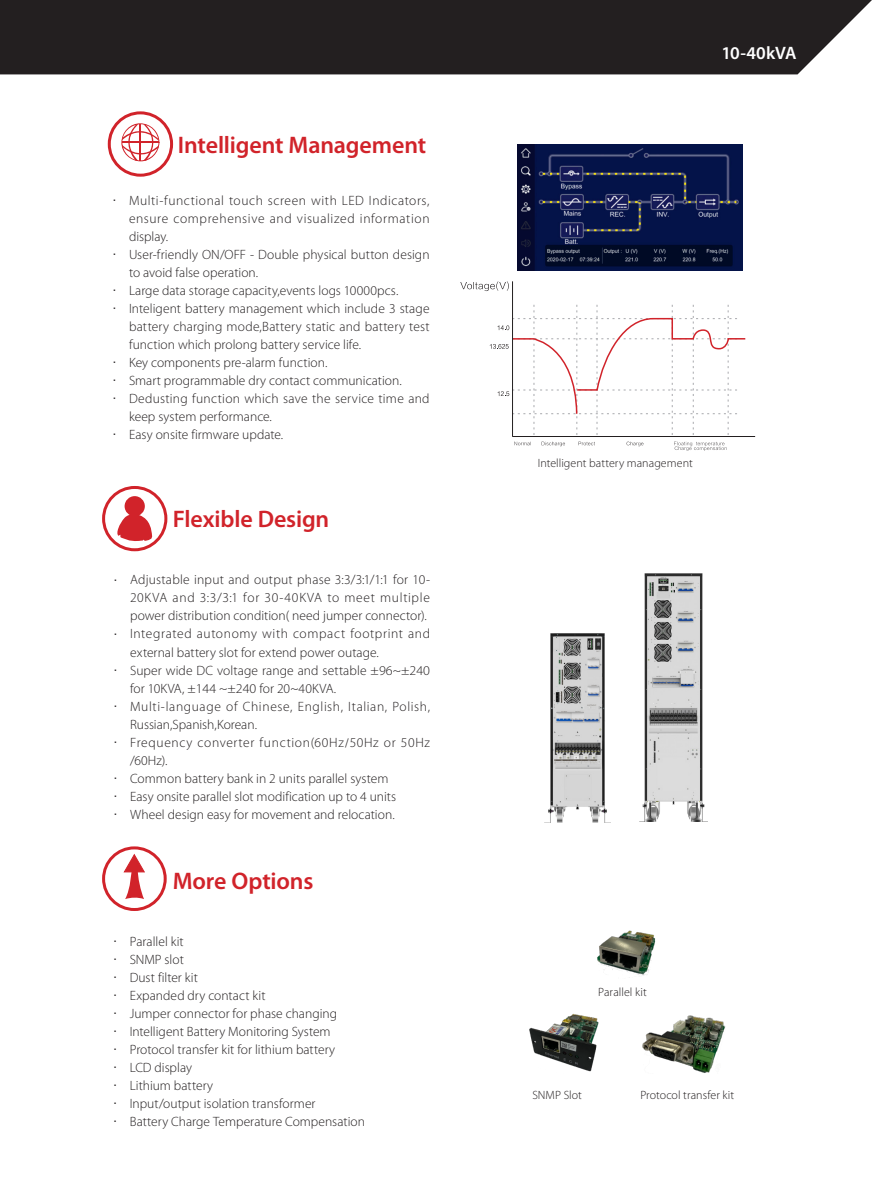
<style>
.page{position:relative;width:872px;height:1191px;background:#fff}
.page>*{position:absolute;margin:0;border:0;box-sizing:border-box;transform-origin:0 0}
.t1{font:600 24px "Myriad Pro";letter-spacing:-.005em;color:#d1232a}
.t2{font:600 18px "Myriad Pro";color:#fff}
.t3{font:300 13.5px/18px "Myriad Pro";letter-spacing:.005em;color:#231f20;text-align:justify}
.t4{font:300 13.5px/18px "Myriad Pro";letter-spacing:.03em;color:#231f20}
.t5{font:300 13.5px/18px "Myriad Pro";letter-spacing:.04em;color:#231f20}
.t6{font:300 13.5px/18px "Myriad Pro";letter-spacing:.05em;color:#231f20}
.t7{font:300 12px "Myriad Pro";letter-spacing:.005em;color:#231f20}
.s1{font-family:"FZLTXHJW GB1 0";font-weight:400}
.s2{font-family:"Adobe Song Std"}
</style>
<div class="page">
<div style="left:0;top:0;width:872px;height:74px;background:#231f20"></div>
<img style="left:518px;top:144px;width:224px;height:126px">
<svg style="left:460px;top:281px;width:49px;height:10px"></svg>
<hr style="left:513px;top:436px;width:241px;height:1px;background:#231f20">
<svg style="left:490px;top:305px;width:256px;height:129px"></svg>
<hr style="left:512px;top:282px;width:1px;height:154px;background:#231f20">
<svg style="left:514px;top:442px;width:16px;height:3px"></svg>
<svg style="left:541px;top:442px;width:24px;height:4px"></svg>
<svg style="left:578px;top:442px;width:17px;height:3px"></svg>
<svg style="left:626px;top:441px;width:17px;height:5px"></svg>
<svg style="left:674px;top:442px;width:52px;height:9px"></svg>
<img style="left:548px;top:633px;width:59px;height:189px">
<img style="left:642px;top:574px;width:63px;height:247px">
<img style="left:597px;top:930px;width:59px;height:46px">
<img style="left:529px;top:1013px;width:70px;height:59px">
<img style="left:642px;top:1015px;width:84px;height:58px">
<div style="left:108px;top:111px;width:65px;height:66px;border:3px solid #d1232a;border-radius:50%"></div>
<svg style="left:119px;top:122px;width:44px;height:42px"></svg>
<hr style="left:122px;top:141px;width:37px;height:1px;background:#d1232a">
<div style="left:102px;top:486px;width:65px;height:65px;border:3px solid #d1232a;border-radius:50%"></div>
<div style="left:125px;top:496px;width:20px;height:20px;background:#d1232a;border-radius:50%"></div>
<svg style="left:115px;top:512px;width:38px;height:30px"></svg>
<div style="left:102px;top:846px;width:65px;height:65px;border:3px solid #d1232a;border-radius:50%"></div>
<svg style="left:123px;top:853px;width:22px;height:46px"></svg>
<p class="t1" style="left:178px;top:130px;width:250px">Intelligent Management</p>
<p class="t3" style="left:129px;top:191px;width:302px;text-indent:-21px"><span class="s1">·</span> Multi-functional touch screen with LED Indicators, ensure comprehensive and visualized information display.</p>
<p class="t3" style="left:129px;top:245px;width:302px;text-indent:-21px"><span class="s1">·</span> User-friendly ON/OFF - Double physical button design to avoid false operation.</p>
<p class="t3" style="left:108px;top:281px;width:292px"><span class="s1">·</span> Large data storage capacity,events logs 10000pcs.</p>
<p class="t3" style="left:129px;top:299px;width:302px;text-indent:-21px"><span class="s1">·</span> Inteligent battery management which include 3 stage battery charging mode,Battery static and battery test function which prolong battery service life.</p>
<p class="t3" style="left:108px;top:353px;width:221px"><span class="s1">·</span> Key components pre-alarm function.</p>
<p class="t3" style="left:108px;top:371px;width:295px"><span class="s1">·</span> Smart programmable dry contact communication.</p>
<p class="t3" style="left:129px;top:389px;width:302px;text-indent:-21px"><span class="s1">·</span> Dedusting function which save the service time and keep system performance.</p>
<p class="t3" style="left:108px;top:425px;width:177px"><span class="s1">·</span> Easy onsite firmware update.</p>
<p class="t1" style="left:173px;top:503px;width:158px">Flexible Design</p>
<p class="t3" style="left:130px;top:571px;width:301px;text-indent:-21px"><span class="s1">·</span> Adjustable input and output phase 3:3/3:1/1:1 for 10- 20KVA and 3:3/3:1 for 30-40KVA to meet multiple power distribution condition( need jumper connector).</p>
<p class="t4" style="left:130px;top:625px;width:301px;text-indent:-21px"><span class="s1">·</span> Integrated autonomy with compact footprint and external battery slot for extend power outage.</p>
<p class="t3" style="left:130px;top:661px;width:301px;text-indent:-21px"><span class="s1">·</span> Super wide DC voltage range and settable ±96~±240 for 10KVA, ±144 ~±240 for 20~40KVA.</p>
<p class="t5" style="left:130px;top:697px;width:301px;text-indent:-21px"><span class="s1">·</span> Multi-language of Chinese, English, Italian, Polish,<br>Russian,Spanish,Korean.</p>
<p class="t6" style="left:130px;top:733px;width:301px;text-indent:-21px"><span class="s1">·</span> Frequency converter function(60Hz<span class="s2">/</span>50Hz or 50Hz /60Hz).</p>
<p class="t3" style="left:109px;top:769px;width:281px"><span class="s1">·</span> Common battery bank in 2 units parallel system</p>
<p class="t3" style="left:109px;top:787px;width:289px"><span class="s1">·</span> Easy onsite parallel slot modification up to 4 units</p>
<p class="t3" style="left:109px;top:805px;width:287px"><span class="s1">·</span> Wheel design easy for movement and relocation.</p>
<p class="t1" style="left:173px;top:865px;width:142px">More Options</p>
<p class="t3" style="left:108px;top:932px;width:77px"><span class="s1">·</span> Parallel kit</p>
<p class="t3" style="left:108px;top:950px;width:77px"><span class="s1">·</span> SNMP slot</p>
<p class="t3" style="left:108px;top:968px;width:91px"><span class="s1">·</span> Dust filter kit</p>
<p class="t3" style="left:108px;top:986px;width:158px"><span class="s1">·</span> Expanded dry contact kit</p>
<p class="t3" style="left:108px;top:1004px;width:230px"><span class="s1">·</span> Jumper connector for phase changing</p>
<p class="t3" style="left:108px;top:1022px;width:224px"><span class="s1">·</span> Intelligent Battery Monitoring System</p>
<p class="t3" style="left:108px;top:1040px;width:228px"><span class="s1">·</span> Protocol transfer kit for lithium battery</p>
<p class="t3" style="left:108px;top:1058px;width:85px"><span class="s1">·</span> LCD display</p>
<p class="t3" style="left:108px;top:1076px;width:106px"><span class="s1">·</span> Lithium battery</p>
<p class="t3" style="left:108px;top:1094px;width:209px"><span class="s1">·</span> Input/output isolation transformer</p>
<p class="t3" style="left:108px;top:1112px;width:258px"><span class="s1">·</span> Battery Charge Temperature Compensation</p>
<p class="t2" style="left:721px;top:41px;width:76px">10-40kVA</p>
<p class="t7" style="left:538px;top:456px;width:156px">Intelligent battery management</p>
<p class="t7" style="left:598px;top:985px;width:50px">Parallel kit</p>
<p class="t7" style="left:532px;top:1088px;width:51px">SNMP Slot</p>
<p class="t7" style="left:640px;top:1088px;width:95px">Protocol transfer kit</p>
</div>
